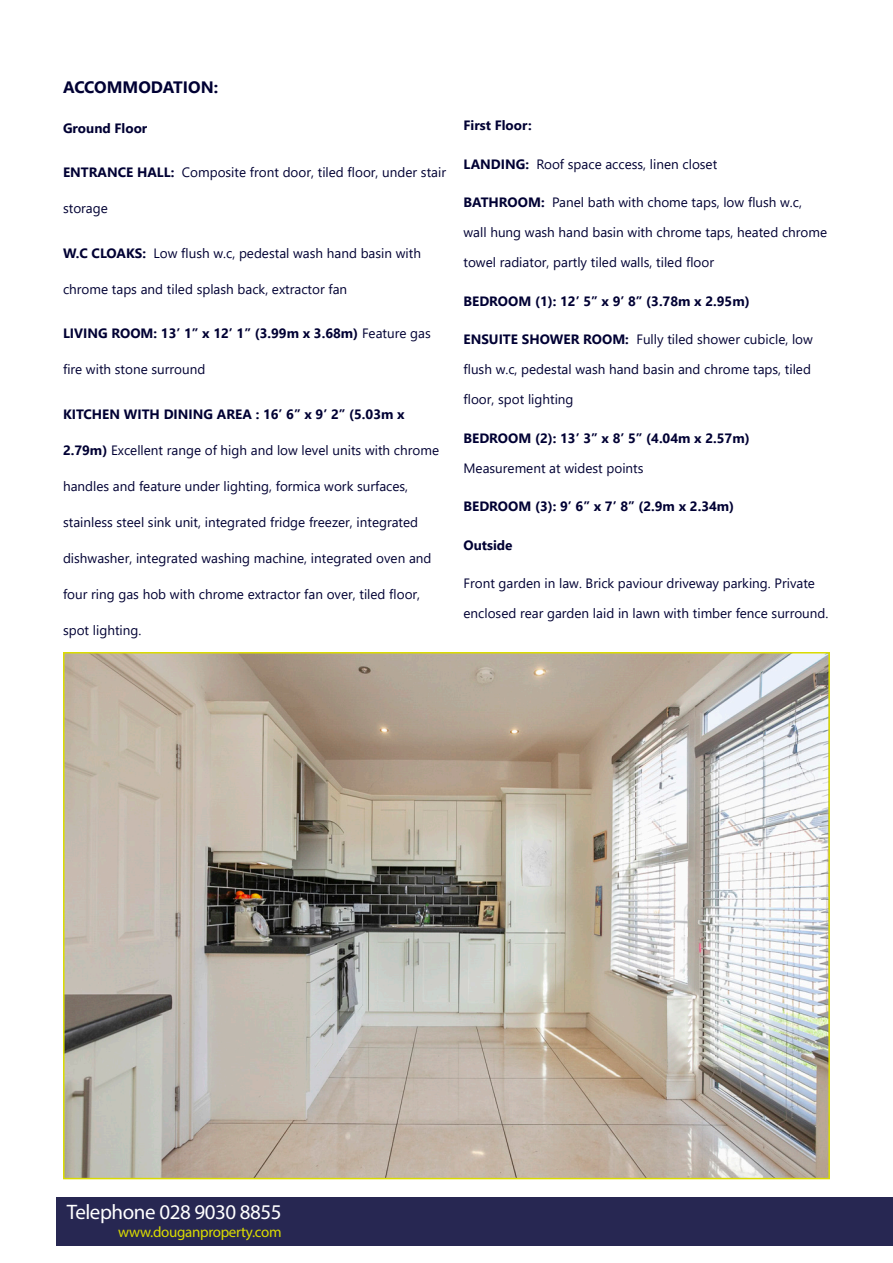
<style>
.page{position:relative;width:893px;height:1263px;background:#fff}
.page>*{position:absolute;margin:0;border:0;box-sizing:border-box;transform-origin:0 0}
.t1{font:21px "Myriad Pro";letter-spacing:-.02em;color:#fff}
.t2{font:700 16.5px "Segoe UI";color:#003}
.t3{font:15px "Myriad Pro";letter-spacing:-.02em;color:#dbdc00}
.t4{font:13.5px "Segoe UI";color:#003}
.t5{font:700 13.5px "Segoe UI";color:#003}
.s1{font-weight:700}
.s2{font-weight:400}
</style>
<div class="page">
<img style="left:66px;top:655px;width:761px;height:521px">
<div style="left:57px;top:1197px;width:836px;height:48px;background:#272752"></div>
<p class="t2" style="left:63px;top:71px;width:157px">ACCOMMODATION:</p>
<p class="t5" style="left:63px;top:115px;width:86px">Ground Floor</p>
<p class="t4" style="left:63px;top:160px;width:385px"><span class="s1">ENTRANCE HALL:</span> Composite front door, tiled floor, under stair</p>
<p class="t4" style="left:63px;top:196px;width:46px">storage</p>
<p class="t4" style="left:63px;top:240px;width:360px"><span class="s1">W.C CLOAKS:</span> Low flush w.c, pedestal wash hand basin with</p>
<p class="t4" style="left:63px;top:276px;width:286px">chrome taps and tiled splash back, extractor fan</p>
<p class="t5" style="left:63px;top:321px;width:369px">LIVING ROOM: 13’ 1” x 12’ 1” (3.99m x 3.68m) <span class="s2">Feature gas</span></p>
<p class="t4" style="left:63px;top:357px;width:144px">fire with stone surround</p>
<p class="t5" style="left:63px;top:401px;width:343px">KITCHEN WITH DINING AREA : 16’ 6” x 9’ 2” (5.03m x</p>
<p class="t4" style="left:63px;top:437px;width:378px"><span class="s1">2.79m)</span> Excellent range of high and low level units with chrome</p>
<p class="t4" style="left:63px;top:473px;width:347px">handles and feature under lighting, formica work surfaces,</p>
<p class="t4" style="left:63px;top:509px;width:357px">stainless steel sink unit, integrated fridge freezer, integrated</p>
<p class="t4" style="left:63px;top:545px;width:370px">dishwasher, integrated washing machine, integrated oven and</p>
<p class="t4" style="left:63px;top:581px;width:359px">four ring gas hob with chrome extractor fan over, tiled floor,</p>
<p class="t4" style="left:63px;top:617px;width:80px">spot lighting.</p>
<p class="t5" style="left:463px;top:113px;width:70px">First Floor:</p>
<p class="t4" style="left:463px;top:151px;width:255px"><span class="s1">LANDING:</span> Roof space access, linen closet</p>
<p class="t4" style="left:463px;top:190px;width:340px"><span class="s1">BATHROOM:</span> Panel bath with chome taps, low flush w.c,</p>
<p class="t4" style="left:463px;top:220px;width:365px">wall hung wash hand basin with chrome taps, heated chrome</p>
<p class="t4" style="left:463px;top:250px;width:252px">towel radiator, partly tiled walls, tiled floor</p>
<p class="t5" style="left:463px;top:288px;width:288px">BEDROOM (1): 12’ 5” x 9’ 8” (3.78m x 2.95m)</p>
<p class="t4" style="left:463px;top:327px;width:351px"><span class="s1">ENSUITE SHOWER ROOM:</span> Fully tiled shower cubicle, low</p>
<p class="t4" style="left:463px;top:357px;width:349px">flush w.c, pedestal wash hand basin and chrome taps, tiled</p>
<p class="t4" style="left:463px;top:387px;width:112px">floor, spot lighting</p>
<p class="t5" style="left:463px;top:425px;width:288px">BEDROOM (2): 13’ 3” x 8’ 5” (4.04m x 2.57m)</p>
<p class="t4" style="left:463px;top:455px;width:182px">Measurement at widest points</p>
<p class="t5" style="left:463px;top:494px;width:272px">BEDROOM (3): 9’ 6” x 7’ 8” (2.9m x 2.34m)</p>
<p class="t5" style="left:463px;top:532px;width:51px">Outside</p>
<p class="t4" style="left:463px;top:571px;width:353px">Front garden in law. Brick paviour driveway parking. Private</p>
<p class="t4" style="left:463px;top:601px;width:366px">enclosed rear garden laid in lawn with timber fence surround.</p>
<p class="t1" style="left:67px;top:1199px;width:216px">Telephone 028 9030 8855</p>
<p class="t3" style="left:118px;top:1223px;width:165px">www.douganproperty.com</p>
</div>
